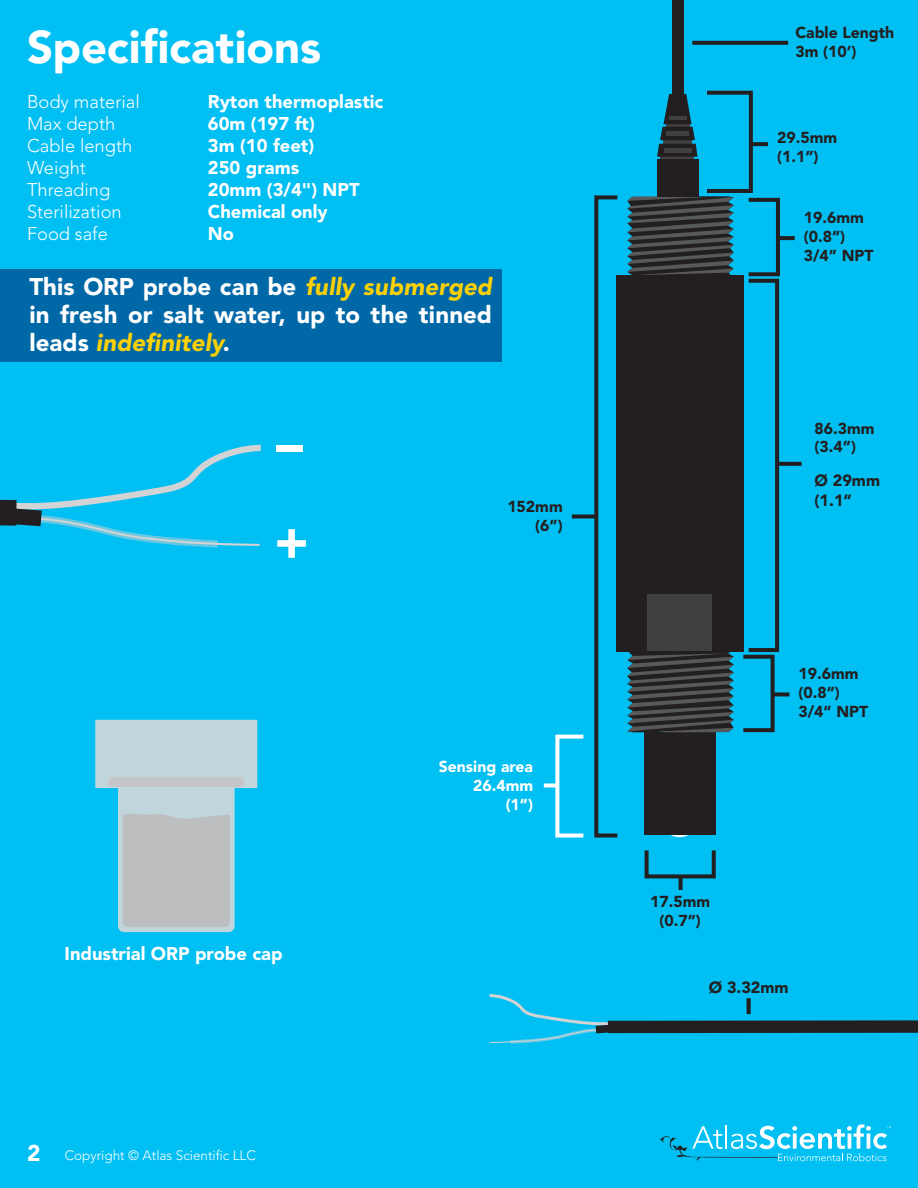
<style>
.page{position:relative;width:918px;height:1188px;background:#00bff3}
.page>*{position:absolute;margin:0;border:0;box-sizing:border-box;transform-origin:0 0}
.t1{font:900 52.2px "Avenir";color:#fff}
.t2{font:900 45.45px "Avenir";color:#fff}
.t3{font:900 24px/28.2px "Avenir";letter-spacing:.005em;color:#fff;text-align:justify}
.t4{font:900 18.3px/22px "Avenir";color:#fff}
.t5{font:300 18.3px/22px "Avenir";color:#fff}
.t6{font:900 16.2px/19.4px "Avenir";color:#231f20}
.t7{font:900 15.75px/18.9px "Avenir";color:#231f20}
.t8{font:900 15.75px/18.9px "Avenir";color:#fff;text-align:right}
.t9{font:300 13.5px "Avenir";color:#fff}
.s1{font-style:italic;color:#fed105}
.s2{font-weight:900;font-size:22.65px}
</style>
<div class="page">
<svg style="left:692px;top:41px;width:96px;height:4px"></svg>
<svg style="left:572px;top:514px;width:22px;height:4px"></svg>
<div style="left:594px;top:195px;width:25px;height:643px;border:4px solid #231f20"></div>
<div style="left:555px;top:735px;width:30px;height:103px;border:4px solid #fff"></div>
<div style="left:544px;top:783px;width:13px;height:5px;background:#fff"></div>
<svg style="left:779px;top:462px;width:23px;height:4px"></svg>
<div style="left:705px;top:91px;width:48px;height:102px;border:4px solid #231f20"></div>
<svg style="left:751px;top:142px;width:17px;height:4px"></svg>
<div style="left:747px;top:198px;width:33px;height:78px;border:4px solid #231f20"></div>
<svg style="left:778px;top:236px;width:17px;height:4px"></svg>
<div style="left:741px;top:655px;width:34px;height:77px;border:4px solid #231f20"></div>
<svg style="left:773px;top:692px;width:16px;height:4px"></svg>
<div style="left:747px;top:279px;width:32px;height:373px;border:4px solid #231f20"></div>
<div style="left:645px;top:848px;width:71px;height:30px;border:4px solid #231f20"></div>
<svg style="left:679px;top:876px;width:4px;height:14px"></svg>
<div style="left:660px;top:799px;width:39px;height:38px;background:#fff;border-radius:50%"></div>
<div style="left:644px;top:732px;width:72px;height:103px;background:#231f20"></div>
<svg style="left:627px;top:652px;width:107px;height:80px;background:#374044"></svg>
<svg style="left:627px;top:196px;width:107px;height:79px;background:#374044"></svg>
<div style="left:616px;top:275px;width:128px;height:377px;background:#231f20"></div>
<hr style="left:660px;top:156px;width:34px;height:4px;background:#404041">
<div style="left:647px;top:594px;width:65px;height:57px;background:#404041"></div>
<div style="left:657px;top:159px;width:41px;height:37px;background:#231f20"></div>
<svg style="left:657px;top:94px;width:41px;height:63px"></svg>
<div style="left:672px;top:0;width:11px;height:94px;background:#231f20"></div>
<hr style="left:669px;top:117px;width:18px;height:3px;background:#404041">
<svg style="left:747px;top:998px;width:4px;height:16px"></svg>
<div style="left:608px;top:1020px;width:310px;height:13px;background:#231f20"></div>
<svg style="left:489px;top:994px;width:132px;height:50px"></svg>
<div style="left:0;top:269px;width:502px;height:93px;background:#0068a6"></div>
<svg style="left:0;top:444px;width:261px;height:104px"></svg>
<svg style="left:95px;top:720px;width:162px;height:212px"></svg>
<svg style="left:660px;top:1124px;width:231px;height:37px"></svg>
<h2 class="t2" style="left:27px;top:20px;width:296px">Specifications</h2>
<p class="t4" style="left:208px;top:91px;width:177px">Ryton thermoplastic<br>60m (197 ft)<br>3m (10 feet)<br>250 grams<br>20mm (3/4") NPT<br>Chemical only<br>No</p>
<h3 class="t3" style="left:29px;top:272px;width:464px">This ORP probe can be <span class="s1">fully submerged </span>in fresh or salt water, up to the tinned leads <span class="s1">indefinitely</span>.</h3>
<p class="t5" style="left:27px;top:90px;width:114px">Body material<br>Max depth<br>Cable length<br>Weight<br>Threading<br>Sterilization<br>Food safe</p>
<h1 class="t1" style="left:276px;top:411px;width:28px">–</h1>
<h1 class="t1" style="left:274px;top:510px;width:36px">+</h1>
<p class="t4" style="left:65px;top:943px;width:220px">Industrial ORP probe cap</p>
<p class="t9" style="left:27px;top:1148px;width:230px"><span class="s2">2</span> Copyright © Atlas Scientific LLC</p>
<p class="t7" style="left:507px;top:497px;width:57px;text-align:right">152mm (6”)</p>
<p class="t8" style="left:439px;top:757px;width:96px">Sensing area<br>26.4mm<br>(1”)</p>
<p class="t7" style="left:795px;top:23px;width:100px">Cable Length<br>3m (10’)</p>
<p class="t7" style="left:777px;top:128px;width:62px">29.5mm (1.1”)</p>
<p class="t7" style="left:804px;top:208px;width:71px">19.6mm (0.8”)<br>3/4” NPT</p>
<p class="t7" style="left:815px;top:419px;width:62px">86.3mm (3.4”)</p>
<p class="t6" style="left:815px;top:471px;width:67px">Ø 29mm (1.1”</p>
<p class="t7" style="left:799px;top:664px;width:71px">19.6mm (0.8”)<br>3/4” NPT</p>
<p class="t7" style="left:650px;top:892px;width:62px;text-align:center">17.5mm (0.7”)</p>
<p class="t6" style="left:709px;top:977px;width:81px">Ø 3.32mm</p>
</div>
